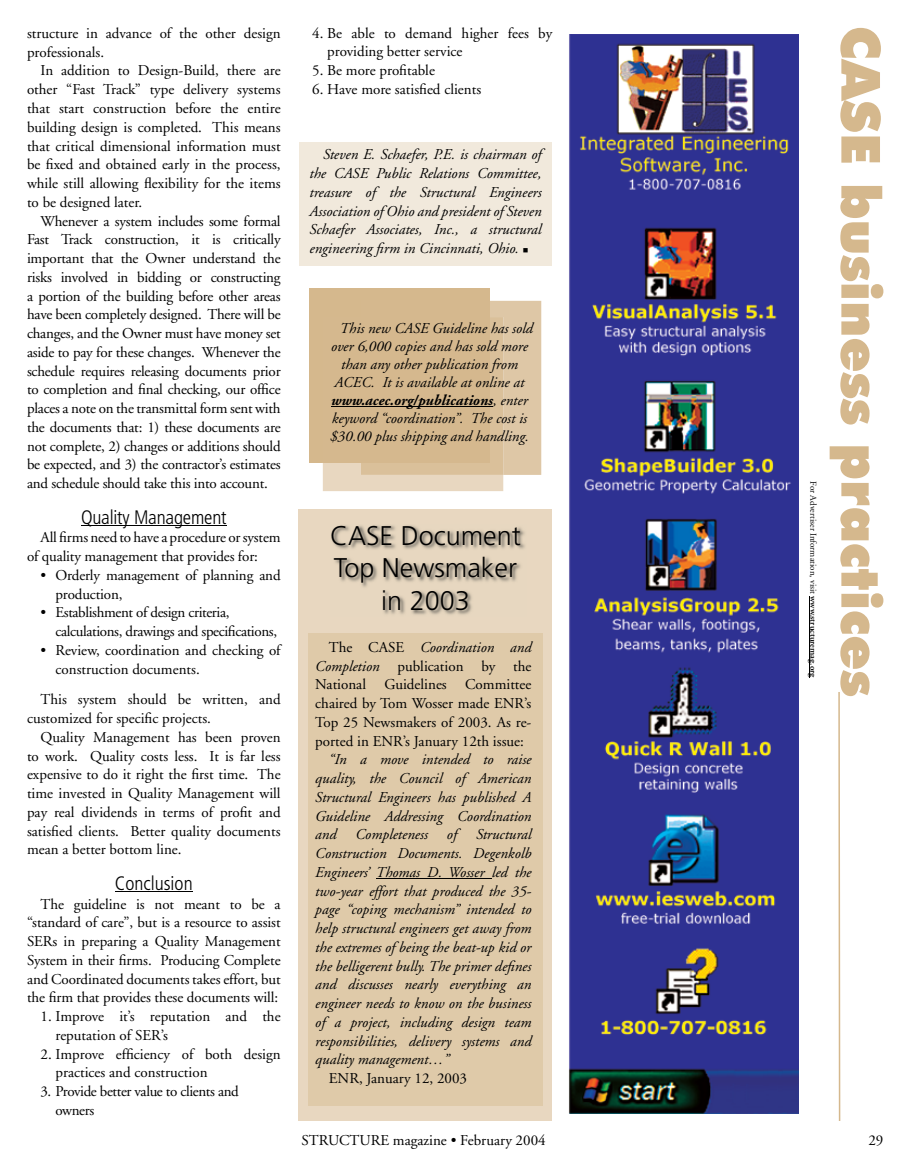
<style>
.page{position:relative;width:905px;height:1175px;background:#fff}
.page>*{position:absolute;margin:0;border:0;box-sizing:border-box;transform-origin:0 0}
.t1{font:900 54px "Futura BT";color:#d5b88d}
.t2{font:300 27px/32.4px "Frutiger";color:#000;text-align:center}
.t3{font:300 condensed 19.5px "Frutiger";letter-spacing:-.01em;color:#000}
.t4{font:15px/18.8px "Adobe Garamond";letter-spacing:-.01em;color:#000}
.t5{font:italic 15px/18.8px "Adobe Garamond";color:#000;text-align:justify}
.t6{font:italic 700 15px "Adobe Garamond";color:#000}
.t7{font:9px "Adobe Garamond";color:#000}
.s1{font-weight:400}
.s2{font-weight:600}
.s3{font-style:italic}
</style>
<div class="page">
<div style="left:299px;top:142px;width:252px;height:124px;background:#f1e9dc"></div>
<svg style="left:838px;top:692px;width:2px;height:428px"></svg>
<hr style="left:81px;top:525px;width:145px;height:1px;background:#000">
<hr style="left:115px;top:891px;width:78px;height:1px;background:#000">
<img style="left:569px;top:35px;width:229px;height:1078px">
<hr style="left:809px;top:596px;width:1px;height:81px;background:#000">
<div style="left:309px;top:288px;width:180px;height:174px;background:#d5b88d"></div>
<svg style="left:323px;top:301px;width:218px;height:190px"></svg>
<div style="left:361px;top:317px;width:128px;height:145px;background:#d5b88e"></div>
<hr style="left:331px;top:406px;width:162px;height:1px;background:#000">
<div style="left:298px;top:510px;width:254px;height:610px;background:#e8d7c0"></div>
<div style="left:307px;top:633px;width:235px;height:472px;background:#dfcaa9"></div>
<hr style="left:376px;top:878px;width:115px;height:1px;background:#000">
<img style="left:332px;top:525px;width:193px;height:90px">
<p class="t4" style="left:327px;top:24px;width:227px;text-indent:-15px">4. Be able to demand higher fees by providing better service</p>
<p class="t4" style="left:312px;top:61px;width:124px">5. Be more profitable</p>
<p class="t4" style="left:312px;top:80px;width:170px">6. Have more satisfied clients</p>
<p class="t4" style="left:27px;top:24px;width:255px">structure in advance of the other design</p>
<h1 class="t1" style="left:893px;top:26px;width:672px;rotate:90deg">CASE business practices</h1>
<p class="t4" style="left:27px;top:43px;width:79px">professionals.</p>
<p class="t4" style="left:40px;top:62px;width:242px">In addition to Design-Build, there are</p>
<p class="t4" style="left:27px;top:80px;width:255px">other “Fast Track” type delivery systems</p>
<p class="t4" style="left:27px;top:99px;width:255px">that start construction before the entire</p>
<p class="t4" style="left:27px;top:118px;width:255px">building design is completed. This means</p>
<p class="t4" style="left:27px;top:137px;width:255px">that critical dimensional information must</p>
<p class="t4" style="left:27px;top:155px;width:255px">be fixed and obtained early in the process,</p>
<p class="t4" style="left:27px;top:174px;width:255px">while still allowing flexibility for the items</p>
<p class="t4" style="left:27px;top:193px;width:117px">to be designed later.</p>
<p class="t4" style="left:40px;top:212px;width:242px">Whenever a system includes some formal</p>
<p class="t4" style="left:27px;top:230px;width:255px">Fast Track construction, it is critically</p>
<p class="t4" style="left:27px;top:249px;width:255px">important that the Owner understand the</p>
<p class="t4" style="left:27px;top:268px;width:255px">risks involved in bidding or constructing</p>
<p class="t4" style="left:27px;top:287px;width:255px">a portion of the building before other areas</p>
<p class="t4" style="left:27px;top:305px;width:255px">have been completely designed. There will be</p>
<p class="t4" style="left:27px;top:324px;width:255px">changes, and the Owner must have money set</p>
<p class="t4" style="left:27px;top:343px;width:255px">aside to pay for these changes. Whenever the</p>
<p class="t4" style="left:27px;top:362px;width:255px">schedule requires releasing documents prior</p>
<p class="t4" style="left:27px;top:380px;width:255px">to completion and final checking, our office</p>
<p class="t4" style="left:27px;top:399px;width:255px">places a note on the transmittal form sent with</p>
<p class="t4" style="left:27px;top:418px;width:255px">the documents that: 1) these documents are</p>
<p class="t4" style="left:27px;top:437px;width:255px">not complete, 2) changes or additions should</p>
<p class="t4" style="left:27px;top:455px;width:255px">be expected, and 3) the contractor’s estimates</p>
<p class="t4" style="left:27px;top:474px;width:242px">and schedule should take this into account.</p>
<h3 class="t3" style="left:81px;top:506px;width:147px">Quality Management</h3>
<p class="t4" style="left:27px;top:528px;width:255px;text-indent:14px">All firms need to have a procedure or system of quality management that provides for:</p>
<p class="t4" style="left:56px;top:566px;width:227px;text-indent:-15px">• Orderly management of planning and production,</p>
<p class="t4" style="left:56px;top:603px;width:223px;text-indent:-15px">• Establishment of design criteria, calculations, drawings and specifications,</p>
<p class="t4" style="left:56px;top:641px;width:227px;text-indent:-15px">• Review, coordination and checking of construction documents.</p>
<p class="t4" style="left:27px;top:690px;width:255px;text-indent:14px">This system should be written, and customized for specific projects.</p>
<p class="t4" style="left:27px;top:728px;width:255px;text-align:justify;text-indent:14px">Quality Management has been proven to work. Quality costs less. It is far less expensive to do it right the first time. The time invested in Quality Management will pay real dividends in terms of profit and satisfied clients. Better quality documents mean a better bottom line.</p>
<h3 class="t3" style="left:115px;top:872px;width:79px">Conclusion</h3>
<p class="t4" style="left:27px;top:895px;width:255px;text-align:justify;text-indent:14px">The guideline is not meant to be a “standard of care”, but is a resource to assist SERs in preparing a Quality Management System in their firms. Producing Complete and Coordinated documents takes effort, but the firm that provides these documents will:</p>
<p class="t4" style="left:55px;top:1007px;width:227px;text-indent:-15px">1. Improve it’s reputation and the reputation of SER’s</p>
<p class="t4" style="left:55px;top:1045px;width:226px;text-indent:-15px">2. Improve efficiency of both design practices and construction</p>
<p class="t4" style="left:55px;top:1082px;width:185px;text-indent:-15px">3. Provide better value to clients and owners</p>
<p class="t5" style="left:309px;top:146px;width:233px;text-indent:14px">Steven E. Schaefer, P.E. is chairman of the CASE Public Relations Committee, treasure of the Structural Engineers Association of Ohio and president of Steven Schaefer Associates, Inc., a structural engineering firm in Cincinnati, Ohio.</p>
<p class="t5" style="left:340px;top:319px;width:195px">This new CASE Guideline has sold</p>
<p class="t5" style="left:331px;top:337px;width:198px">over 6,000 copies and has sold more</p>
<p class="t5" style="left:341px;top:355px;width:178px">than any other publication from</p>
<p class="t5" style="left:334px;top:373px;width:191px">ACEC. It is available at online at</p>
<p class="t6" style="left:331px;top:391px;width:198px">www.acec.org/publications<span class="s1">, enter</span></p>
<p class="t5" style="left:332px;top:409px;width:197px">keyword “coordination”. The cost is</p>
<p class="t5" style="left:330px;top:427px;width:200px">$30.00 plus shipping and handling.</p>
<p class="t7" style="left:818px;top:481px;width:197px;rotate:90deg">For Advertiser Information, visit <span class="s2">www.structuremag.org</span></p>
<h2 class="t2" style="left:330px;top:520px;width:192px">CASE Document<br>Top Newsmaker in 2003</h2>
<p class="t4" style="left:315px;top:638px;width:218px;text-align:justify;text-indent:14px">The CASE <span class="s3">Coordination and Completion</span> publication by the National Guidelines Committee chaired by Tom Wosser made ENR’s Top 25 Newsmakers of 2003. As re&shy;ported in ENR’s January 12th issue:</p>
<p class="t5" style="left:315px;top:750px;width:218px;text-indent:14px">“In a move intended to raise quality, the Council of American Structural Engineers has published A Guideline Addressing Coordination and</p>
<p class="t5" style="left:315px;top:825px;width:218px;text-indent:161px">Structural Construction Documents. Degenkolb Engineers’ Thomas D. Wosser led the two-year effort that produced the 35- page “coping mechanism” intended to help structural engineers get away from the extremes of being the beat-up kid or the belligerent bully. The primer defines and discusses nearly everything an engineer needs to know on the business of a project, including design team responsibilities, delivery systems and quality management…”</p>
<p class="t4" style="left:329px;top:1069px;width:140px">ENR, January 12, 2003</p>
<p class="t5" style="left:355px;top:825px;width:74px">Completeness</p>
<p class="t5" style="left:447px;top:825px;width:12px">of</p>
<p class="t4" style="left:301px;top:1131px;width:246px">STRUCTURE magazine • February 2004</p>
<p class="t4" style="left:868px;top:1131px;width:16px">29</p>
</div>
